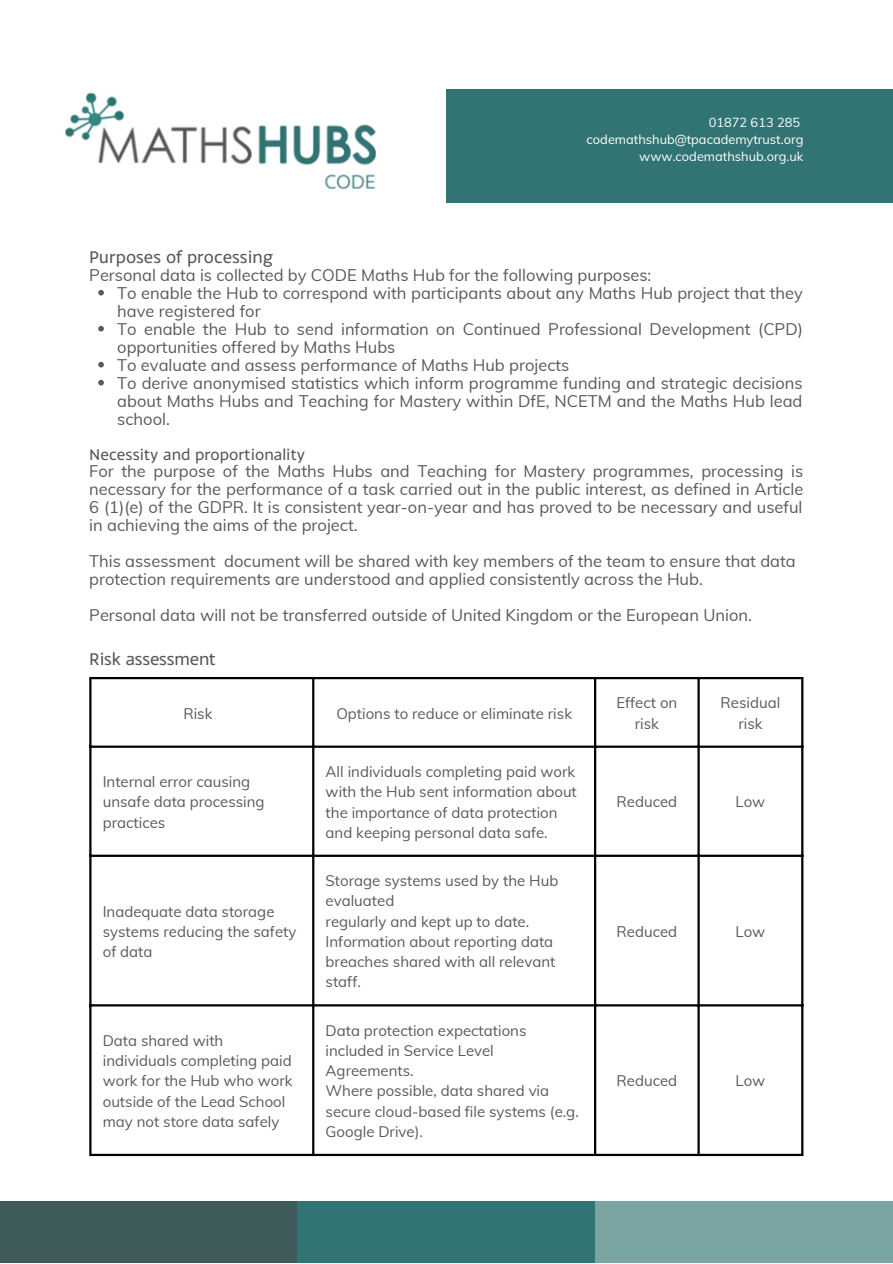
<style>
.page{position:relative;width:893px;height:1264px;background:#fff}
.page>*{position:absolute;margin:0;border:0;box-sizing:border-box;transform-origin:0 0}
.t1{font:18px "Monsal Gothic";color:#595958}
.t2{font:16.5px/18px "Muli";color:#595958}
.t3{font:16.5px "Monsal Gothic";color:#595958}
.t4{font:15px/20.2px "Muli";color:#595958}
.t5{font:12.75px/16.8px "Muli";color:#fff;text-align:right}
</style>
<div class="page">
<div style="left:446px;top:89px;width:446px;height:114px;background:#327473"></div>
<div style="left:0;top:1201px;width:298px;height:61px;background:#405b5b"></div>
<div style="left:297px;top:1201px;width:298px;height:61px;background:#327473"></div>
<div style="left:595px;top:1201px;width:297px;height:61px;background:#7ba5a3"></div>
<img style="left:65px;top:92px;width:311px;height:98px">
<hr style="left:89px;top:679px;width:2px;height:474px;background:#000">
<hr style="left:312px;top:679px;width:2px;height:474px;background:#000">
<hr style="left:594px;top:679px;width:2px;height:474px;background:#000">
<hr style="left:697px;top:679px;width:2px;height:474px;background:#000">
<hr style="left:801px;top:679px;width:2px;height:474px;background:#000">
<hr style="left:89px;top:677px;width:714px;height:2px;background:#000">
<hr style="left:89px;top:745px;width:714px;height:2px;background:#000">
<hr style="left:89px;top:854px;width:714px;height:2px;background:#000">
<hr style="left:89px;top:1004px;width:714px;height:2px;background:#000">
<hr style="left:89px;top:1153px;width:714px;height:2px;background:#000">
<svg style="left:98px;top:290px;width:6px;height:5px"></svg>
<svg style="left:98px;top:326px;width:6px;height:5px"></svg>
<svg style="left:98px;top:362px;width:6px;height:5px"></svg>
<svg style="left:98px;top:380px;width:6px;height:5px"></svg>
<p class="t5" style="left:586px;top:114px;width:218px">01872 613 285 codemathshub@tpacademytrust.org www.codemathshub.org.uk</p>
<p class="t1" style="left:89px;top:246px;width:185px">Purposes of processing</p>
<p class="t2" style="left:89px;top:266px;width:563px">Personal data is collected by CODE Maths Hub for the following purposes:</p>
<p class="t2" style="left:117px;top:284px;width:687px">To enable the Hub to correspond with participants about any Maths Hub project that they have registered for<br>To enable the Hub to send information on Continued Professional Development (CPD) opportunities offered by Maths Hubs<br>To evaluate and assess performance of Maths Hub projects<br>To derive anonymised statistics which inform programme funding and strategic decisions about Maths Hubs and Teaching for Mastery within DfE, NCETM and the Maths Hub lead school.</p>
<p class="t3" style="left:89px;top:444px;width:217px">Necessity and proportionality</p>
<p class="t2" style="left:89px;top:461px;width:715px;text-align:justify">For the purpose of the Maths Hubs and Teaching for Mastery programmes, processing is necessary for the performance of a task carried out in the public interest, as defined in Article 6 (1)(e) of the GDPR. It is consistent year-on-year and has proved to be necessary and useful in achieving the aims of the project.</p>
<p class="t2" style="left:89px;top:551px;width:708px">This assessment document will be shared with key members of the team to ensure that data protection requirements are understood and applied consistently across the Hub.</p>
<p class="t2" style="left:89px;top:605px;width:664px">Personal data will not be transferred outside of United Kingdom or the European Union.</p>
<p class="t1" style="left:89px;top:648px;width:128px">Risk assessment</p>
<p class="t4" style="left:183px;top:702px;width:31px">Risk</p>
<p class="t4" style="left:336px;top:702px;width:237px">Options to reduce or eliminate risk</p>
<p class="t4" style="left:616px;top:692px;width:62px;text-align:center">Effect on risk</p>
<p class="t4" style="left:720px;top:692px;width:61px;text-align:center">Residual risk</p>
<p class="t4" style="left:103px;top:771px;width:163px">Internal error causing unsafe data processing practices</p>
<p class="t4" style="left:325px;top:761px;width:253px">All individuals completing paid work with the Hub sent information about the importance of data protection and keeping personal data safe.</p>
<p class="t4" style="left:103px;top:900px;width:195px">Inadequate data storage systems reducing the safety of data</p>
<p class="t4" style="left:325px;top:870px;width:234px">Storage systems used by the Hub evaluated<br>regularly and kept up to date.<br>Information about reporting data breaches shared with all relevant staff.</p>
<p class="t4" style="left:103px;top:1030px;width:191px">Data shared with individuals completing paid work for the Hub who work outside of the Lead School may not store data safely</p>
<p class="t4" style="left:325px;top:1019px;width:255px">Data protection expectations included in Service Level<br>Agreements.<br>Where possible, data shared via secure cloud-based file systems (e.g.<br>Google Drive).</p>
<p class="t4" style="left:616px;top:791px;width:62px">Reduced</p>
<p class="t4" style="left:735px;top:791px;width:31px">Low</p>
<p class="t4" style="left:616px;top:921px;width:62px">Reduced</p>
<p class="t4" style="left:735px;top:921px;width:31px">Low</p>
<p class="t4" style="left:616px;top:1070px;width:62px">Reduced</p>
<p class="t4" style="left:735px;top:1070px;width:31px">Low</p>
</div>
